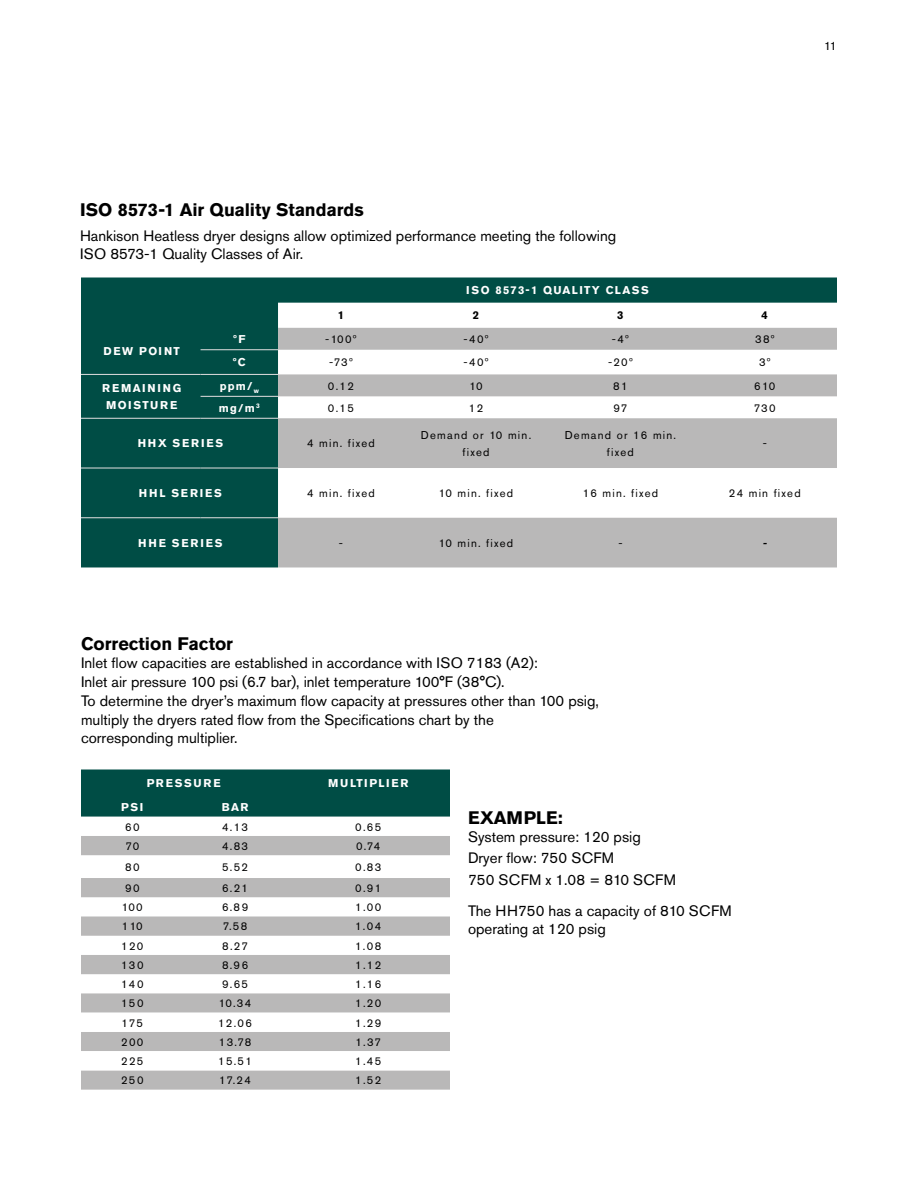
<style>
.page{position:relative;width:918px;height:1188px;background:#fff}
.page>*{position:absolute;margin:0;border:0;box-sizing:border-box;transform-origin:0 0}
.Body_Copy__Akzidenz{font:700 18px "Akzidenz Grotesk Pro";color:#000}
.Body_Copy__16pt_Lead{font:15px/18.8px "Akzidenz Grotesk Pro";color:#000}
.Body_Copy__16pt_Lead-2{font:15px "Akzidenz Grotesk Pro";letter-spacing:.02em;color:#000}
.t1{font:12px "Akzidenz Grotesk Pro";color:#000}
.Tables-data{font:11.25px/16.6px "Akzidenz Grotesk Pro";letter-spacing:.11em;color:#000;text-align:center}
.Table_Header_Bold{font:700 11.25px/16.6px "Akzidenz Grotesk Pro";letter-spacing:.16em;color:#fff;text-align:center}
.Bold_Data_Headings{font:700 11.25px "Akzidenz Grotesk Pro";letter-spacing:.15em;color:#fff}
.Tables-bold_data{font:700 11.25px "Akzidenz Grotesk Pro";letter-spacing:.12em;color:#fff}
.Table_Header_Bold-2{font:700 11.25px "Akzidenz Grotesk Pro";letter-spacing:.13em;color:#fff}
.Tables-bold_data-2{font:700 11.25px "Akzidenz Grotesk Pro";color:#000}
.Tables-data-2{font:italic 500 11.25px "Akzidenz Grotesk Pro";color:#000}
</style>
<div class="page">
<svg style="left:81px;top:278px;width:756px;height:289px;fill:#004d45"></svg>
<svg style="left:278px;top:328px;width:559px;height:239px;fill:#b9b8b8"></svg>
<hr style="left:81px;top:374px;width:120px;height:1px;background:#dadada">
<hr style="left:201px;top:396px;width:77px;height:1px;background:#dadada">
<hr style="left:81px;top:418px;width:120px;height:1px;background:#dadada">
<hr style="left:201px;top:418px;width:77px;height:1px;background:#dadada">
<hr style="left:81px;top:467px;width:120px;height:2px;background:#dadada">
<hr style="left:201px;top:467px;width:77px;height:2px;background:#dadada">
<hr style="left:201px;top:349px;width:77px;height:1px;background:#dadada">
<hr style="left:201px;top:374px;width:77px;height:1px;background:#dadada">
<hr style="left:81px;top:517px;width:120px;height:1px;background:#dadada">
<hr style="left:201px;top:517px;width:77px;height:1px;background:#dadada">
<div style="left:81px;top:770px;width:369px;height:47px;background:#004d45"></div>
<svg style="left:81px;top:836px;width:369px;height:254px;fill:#b9b8b8"></svg>
<svg style="left:81px;top:1013px;width:369px;height:57px"></svg>
<p class="t1" style="left:824px;top:38px;width:14px">11</p>
<p class="Body_Copy__Akzidenz" style="left:80px;top:198px;width:285px">ISO 8573-1 Air Quality Standards</p>
<p class="Body_Copy__16pt_Lead" style="left:80px;top:226px;width:538px;line-height:18px">Hankison Heatless dryer designs allow optimized performance meeting the following<br>ISO 8573-1 Quality Classes of Air.</p>
<p class="Tables-bold_data" style="left:466px;top:283px;width:184px">ISO 8573-1 QUALITY CLASS</p>
<p class="Tables-bold_data-2" style="left:338px;top:308px;width:8px">1</p>
<p class="Tables-bold_data-2" style="left:473px;top:308px;width:8px">2</p>
<p class="Tables-bold_data-2" style="left:617px;top:308px;width:8px">3</p>
<p class="Tables-bold_data-2" style="left:762px;top:308px;width:8px">4</p>
<p class="Table_Header_Bold-2" style="left:104px;top:344px;width:78px">DEW POINT</p>
<p class="Table_Header_Bold" style="left:233px;top:331px;width:14px">ºF</p>
<p class="Tables-data" style="left:325px;top:331px;width:33px">-100º</p>
<p class="Tables-data" style="left:464px;top:331px;width:26px">-40º</p>
<p class="Tables-data" style="left:612px;top:331px;width:18px">-4º</p>
<p class="Tables-data" style="left:755px;top:331px;width:21px">38º</p>
<p class="Table_Header_Bold" style="left:233px;top:354px;width:15px">ºC</p>
<p class="Tables-data" style="left:329px;top:354px;width:25px">-73º</p>
<p class="Tables-data" style="left:464px;top:354px;width:26px">-40º</p>
<p class="Tables-data" style="left:608px;top:354px;width:26px">-20º</p>
<p class="Tables-data" style="left:759px;top:354px;width:13px">3º</p>
<p class="Table_Header_Bold" style="left:102px;top:380px;width:80px">REMAINING<br>MOISTURE</p>
<p class="Table_Header_Bold" style="left:220px;top:377px;width:41px">ppm/<sub>w</sub></p>
<p class="Tables-data" style="left:328px;top:377px;width:27px">0.12</p>
<p class="Tables-data" style="left:469px;top:377px;width:15px">10</p>
<p class="Tables-data" style="left:613px;top:377px;width:16px">81</p>
<p class="Tables-data" style="left:754px;top:377px;width:23px">610</p>
<p class="Table_Header_Bold" style="left:219px;top:399px;width:42px">mg/m<sup>3</sup></p>
<p class="Tables-data" style="left:328px;top:399px;width:27px">0.15</p>
<p class="Tables-data" style="left:469px;top:399px;width:16px">12</p>
<p class="Tables-data" style="left:614px;top:399px;width:15px">97</p>
<p class="Tables-data" style="left:754px;top:399px;width:23px">730</p>
<p class="Table_Header_Bold" style="left:138px;top:435px;width:87px">HHX SERIES</p>
<p class="Tables-data" style="left:307px;top:435px;width:69px">4 min. fixed</p>
<p class="Tables-data" style="left:421px;top:427px;width:112px">Demand or 10 min. fixed</p>
<p class="Tables-data" style="left:565px;top:427px;width:113px">Demand or 16 min. fixed</p>
<p class="Tables-data" style="left:763px;top:435px;width:6px">-</p>
<p class="Table_Header_Bold" style="left:139px;top:485px;width:85px">HHL SERIES</p>
<p class="Tables-data" style="left:307px;top:485px;width:69px">4 min. fixed</p>
<p class="Tables-data" style="left:439px;top:485px;width:76px">10 min. fixed</p>
<p class="Tables-data" style="left:583px;top:485px;width:77px">16 min. fixed</p>
<p class="Tables-data" style="left:729px;top:485px;width:73px">24 min fixed</p>
<p class="Table_Header_Bold" style="left:138px;top:534px;width:86px">HHE SERIES</p>
<p class="Tables-data" style="left:339px;top:535px;width:6px">-</p>
<p class="Tables-data" style="left:439px;top:535px;width:76px">10 min. fixed</p>
<p class="Tables-data" style="left:618px;top:535px;width:6px">-</p>
<p class="Tables-data-2" style="left:763px;top:536px;width:6px">-</p>
<p class="Body_Copy__Akzidenz" style="left:81px;top:632px;width:154px">Correction Factor</p>
<p class="Body_Copy__16pt_Lead" style="left:81px;top:654px;width:519px">Inlet flow capacities are established in accordance with ISO 7183 (A2):<br>Inlet air pressure 100 psi (6.7 bar), inlet temperature 100°F (38°C).<br>To determine the dryer’s maximum flow capacity at pressures other than 100 psig, multiply the dryers rated flow from the Specifications chart by the<br>corresponding multiplier.</p>
<p class="Bold_Data_Headings" style="left:147px;top:776px;width:75px">PRESSURE</p>
<p class="Bold_Data_Headings" style="left:328px;top:776px;width:82px">MULTIPLIER</p>
<p class="Bold_Data_Headings" style="left:121px;top:800px;width:24px">PSI</p>
<p class="Bold_Data_Headings" style="left:222px;top:800px;width:28px">BAR</p>
<p class="Tables-data" style="left:125px;top:818px;width:16px">60</p>
<p class="Tables-data" style="left:222px;top:818px;width:27px">4.13</p>
<p class="Tables-data" style="left:355px;top:818px;width:27px">0.65</p>
<p class="Tables-data" style="left:125px;top:838px;width:15px">70</p>
<p class="Tables-data" style="left:222px;top:838px;width:27px">4.83</p>
<p class="Tables-data" style="left:356px;top:838px;width:26px">0.74</p>
<p class="Tables-data" style="left:125px;top:859px;width:16px">80</p>
<p class="Tables-data" style="left:222px;top:859px;width:27px">5.52</p>
<p class="Tables-data" style="left:355px;top:859px;width:27px">0.83</p>
<p class="Tables-data" style="left:125px;top:880px;width:16px">90</p>
<p class="Tables-data" style="left:222px;top:880px;width:27px">6.21</p>
<p class="Tables-data" style="left:355px;top:880px;width:27px">0.91</p>
<p class="Tables-data" style="left:122px;top:899px;width:23px">100</p>
<p class="Tables-data" style="left:222px;top:899px;width:28px">6.89</p>
<p class="Tables-data" style="left:355px;top:899px;width:27px">1.00</p>
<p class="Tables-data" style="left:122px;top:918px;width:23px">110</p>
<p class="Tables-data" style="left:223px;top:918px;width:26px">7.58</p>
<p class="Tables-data" style="left:355px;top:918px;width:28px">1.04</p>
<p class="Tables-data" style="left:121px;top:937px;width:24px">120</p>
<p class="Tables-data" style="left:222px;top:937px;width:27px">8.27</p>
<p class="Tables-data" style="left:355px;top:937px;width:28px">1.08</p>
<p class="Tables-data" style="left:121px;top:957px;width:24px">130</p>
<p class="Tables-data" style="left:222px;top:957px;width:28px">8.96</p>
<p class="Tables-data" style="left:355px;top:957px;width:27px">1.12</p>
<p class="Tables-data" style="left:121px;top:976px;width:24px">140</p>
<p class="Tables-data" style="left:222px;top:976px;width:27px">9.65</p>
<p class="Tables-data" style="left:355px;top:976px;width:27px">1.16</p>
<p class="Tables-data" style="left:121px;top:995px;width:24px">150</p>
<p class="Tables-data" style="left:219px;top:995px;width:34px">10.34</p>
<p class="Tables-data" style="left:355px;top:995px;width:27px">1.20</p>
<p class="Tables-data" style="left:122px;top:1014px;width:23px">175</p>
<p class="Tables-data" style="left:218px;top:1014px;width:35px">12.06</p>
<p class="Tables-data" style="left:355px;top:1014px;width:27px">1.29</p>
<p class="Tables-data" style="left:121px;top:1033px;width:24px">200</p>
<p class="Tables-data" style="left:219px;top:1033px;width:34px">13.78</p>
<p class="Tables-data" style="left:356px;top:1033px;width:27px">1.37</p>
<p class="Tables-data" style="left:121px;top:1053px;width:24px">225</p>
<p class="Tables-data" style="left:218px;top:1053px;width:35px">15.51</p>
<p class="Tables-data" style="left:355px;top:1053px;width:27px">1.45</p>
<p class="Tables-data" style="left:121px;top:1072px;width:24px">250</p>
<p class="Tables-data" style="left:219px;top:1072px;width:33px">17.24</p>
<p class="Tables-data" style="left:355px;top:1072px;width:27px">1.52</p>
<p class="Body_Copy__Akzidenz" style="left:468px;top:806px;width:96px">EXAMPLE:</p>
<p class="Body_Copy__16pt_Lead" style="left:468px;top:825px;width:174px;line-height:21.6px">System pressure: 120 psig<br>Dryer flow: 750 SCFM</p>
<p class="Body_Copy__16pt_Lead-2" style="left:468px;top:870px;width:209px">750 SCFM x 1.08 = 810 SCFM</p>
<p class="Body_Copy__16pt_Lead" style="left:468px;top:902px;width:265px;line-height:18px">The HH750 has a capacity of 810 SCFM operating at 120 psig</p>
</div>
